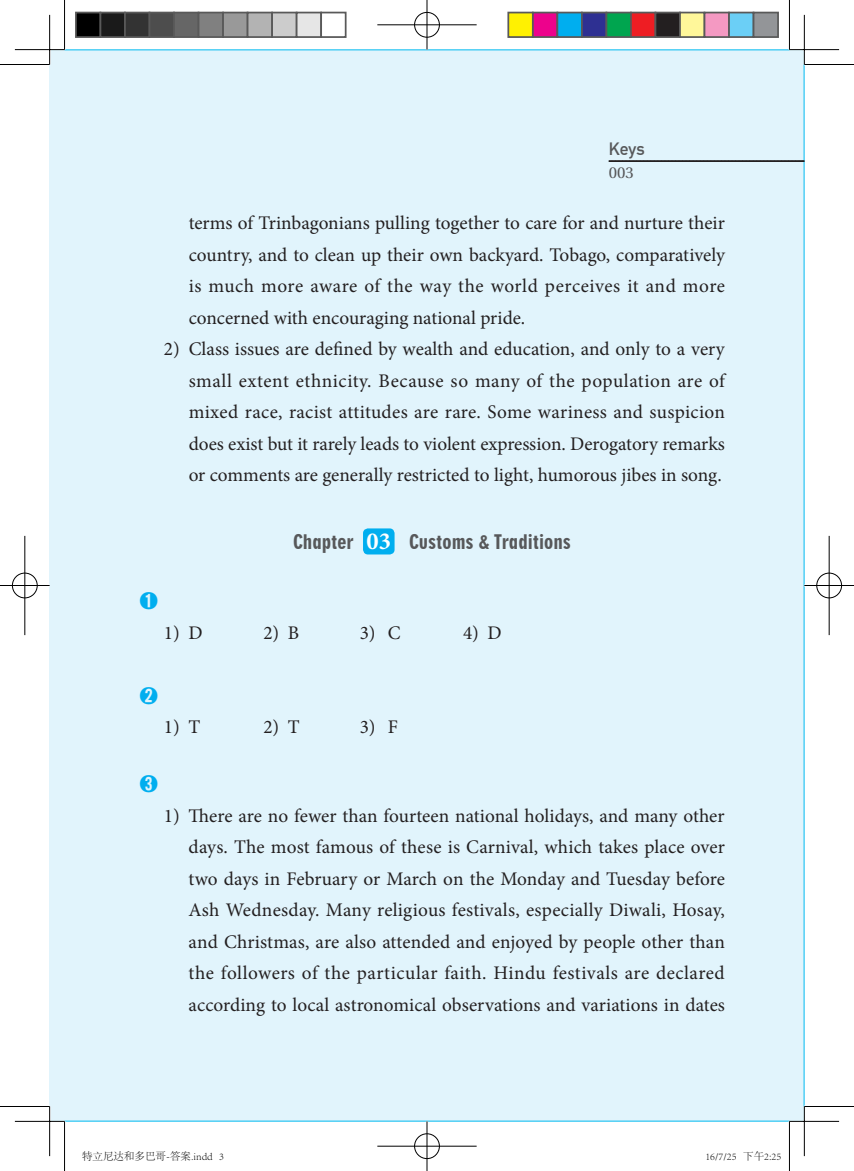
<style>
.page{position:relative;width:854px;height:1171px;background:#fff}
.page>*{position:absolute;margin:0;border:0;box-sizing:border-box;transform-origin:0 0}
.t1{font:19.25px/31.5px "Minion Pro";color:#231f20;text-align:justify}
.t2{font:19.25px "Geometric 706 BT Black Condensed B";color:#57585a}
.t3{font:500 19.25px "Adobe Myungjo Std";color:#00aeef}
.t4{font:700 17.5px "DIN Alternate";color:#57585a}
.t5{font:15.75px "Utopia";color:#57585a}
.t6{font:300 10.5px "Adobe Song Std";color:#000}
.s1{font-family:"Minion Pro";font-weight:700;font-size:24.5px;color:#fff}
</style>
<div class="page">
<div style="left:50px;top:50px;width:754px;height:1071px;background:#e1f4fc"></div>
<svg style="left:608px;top:160px;width:196px;height:2px"></svg>
<div style="left:363px;top:528px;width:31px;height:26px;background:#00aeef;border-radius:5px"></div>
<hr style="left:15px;top:49px;width:49px;height:2px;background:#fff">
<hr style="left:789px;top:49px;width:49px;height:2px;background:#fff">
<hr style="left:15px;top:1120px;width:49px;height:2px;background:#fff">
<hr style="left:789px;top:1120px;width:49px;height:2px;background:#fff">
<hr style="left:49px;top:15px;width:2px;height:49px;background:#fff">
<hr style="left:49px;top:1106px;width:2px;height:50px;background:#fff">
<hr style="left:0;top:64px;width:50px;height:1px;background:#000">
<hr style="left:804px;top:64px;width:49px;height:1px;background:#000">
<hr style="left:0;top:1106px;width:50px;height:1px;background:#000">
<hr style="left:804px;top:1106px;width:49px;height:1px;background:#000">
<hr style="left:64px;top:0;width:1px;height:50px;background:#000">
<hr style="left:64px;top:1121px;width:1px;height:50px;background:#000">
<hr style="left:788px;top:0;width:1px;height:50px;background:#000">
<hr style="left:788px;top:1121px;width:1px;height:50px;background:#000">
<hr style="left:15px;top:49px;width:49px;height:1px;background:#000">
<hr style="left:789px;top:49px;width:49px;height:1px;background:#000">
<hr style="left:15px;top:1121px;width:49px;height:1px;background:#000">
<hr style="left:789px;top:1121px;width:49px;height:1px;background:#000">
<hr style="left:49px;top:15px;width:1px;height:49px;background:#000">
<hr style="left:49px;top:1106px;width:1px;height:50px;background:#000">
<hr style="left:803px;top:15px;width:1px;height:49px;background:#000">
<hr style="left:803px;top:1106px;width:1px;height:50px;background:#000">
<div style="left:413px;top:11px;width:27px;height:27px;border:2px solid #fff;border-radius:50%"></div>
<hr style="left:377px;top:24px;width:99px;height:2px;background:#fff">
<hr style="left:426px;top:0;width:2px;height:50px;background:#fff">
<div style="left:414px;top:12px;width:25px;height:25px;border:1px solid #000;border-radius:50%"></div>
<hr style="left:377px;top:25px;width:99px;height:1px;background:#000">
<hr style="left:426px;top:0;width:1px;height:50px;background:#000">
<div style="left:413px;top:1132px;width:27px;height:27px;border:2px solid #fff;border-radius:50%"></div>
<hr style="left:377px;top:1145px;width:99px;height:2px;background:#fff">
<hr style="left:426px;top:1121px;width:2px;height:50px;background:#fff">
<div style="left:414px;top:1133px;width:25px;height:26px;border:1px solid #000;border-radius:50%"></div>
<hr style="left:377px;top:1146px;width:99px;height:1px;background:#000">
<hr style="left:426px;top:1121px;width:1px;height:50px;background:#000">
<div style="left:11px;top:572px;width:27px;height:27px;border:2px solid #fff;border-radius:50%"></div>
<hr style="left:0;top:584px;width:50px;height:2px;background:#fff">
<hr style="left:24px;top:536px;width:2px;height:99px;background:#fff">
<div style="left:12px;top:573px;width:25px;height:25px;border:1px solid #000;border-radius:50%"></div>
<hr style="left:0;top:585px;width:50px;height:1px;background:#000">
<hr style="left:25px;top:536px;width:1px;height:99px;background:#000">
<div style="left:815px;top:572px;width:27px;height:27px;border:2px solid #fff;border-radius:50%"></div>
<hr style="left:804px;top:584px;width:49px;height:2px;background:#fff">
<hr style="left:827px;top:536px;width:3px;height:99px;background:#fff">
<div style="left:816px;top:573px;width:25px;height:25px;border:1px solid #000;border-radius:50%"></div>
<hr style="left:804px;top:585px;width:49px;height:1px;background:#000">
<hr style="left:828px;top:536px;width:1px;height:99px;background:#000">
<div style="left:76px;top:13px;width:24px;height:24px;background:#000"></div>
<div style="left:75px;top:12px;width:26px;height:26px;border:2px solid #595959"></div>
<div style="left:100px;top:13px;width:25px;height:24px;background:#1a1a1a"></div>
<div style="left:99px;top:12px;width:27px;height:26px;border:2px solid #595959"></div>
<div style="left:125px;top:13px;width:24px;height:24px;background:#333"></div>
<div style="left:124px;top:12px;width:26px;height:26px;border:2px solid #595959"></div>
<div style="left:149px;top:13px;width:25px;height:24px;background:#4d4d4d"></div>
<div style="left:148px;top:12px;width:27px;height:26px;border:2px solid #595959"></div>
<div style="left:174px;top:13px;width:24px;height:24px;background:#666"></div>
<div style="left:173px;top:12px;width:26px;height:26px;border:2px solid #595959"></div>
<div style="left:198px;top:13px;width:25px;height:24px;background:#808080"></div>
<div style="left:197px;top:12px;width:27px;height:26px;border:2px solid #595959"></div>
<div style="left:223px;top:13px;width:24px;height:24px;background:#999"></div>
<div style="left:222px;top:12px;width:26px;height:26px;border:2px solid #595959"></div>
<div style="left:247px;top:13px;width:25px;height:24px;background:#b3b3b3"></div>
<div style="left:246px;top:12px;width:27px;height:26px;border:2px solid #595959"></div>
<div style="left:272px;top:13px;width:24px;height:24px;background:#ccc"></div>
<div style="left:271px;top:12px;width:26px;height:26px;border:2px solid #595959"></div>
<div style="left:296px;top:13px;width:25px;height:24px;background:#e6e6e6"></div>
<div style="left:295px;top:12px;width:27px;height:26px;border:2px solid #595959"></div>
<div style="left:320px;top:12px;width:26px;height:26px;border:2px solid #595959"></div>
<div style="left:508px;top:13px;width:24px;height:24px;background:#fff101"></div>
<div style="left:507px;top:12px;width:26px;height:26px;border:2px solid #595959"></div>
<div style="left:532px;top:13px;width:25px;height:24px;background:#ed028c"></div>
<div style="left:531px;top:12px;width:27px;height:26px;border:2px solid #595959"></div>
<div style="left:557px;top:13px;width:24px;height:24px;background:#00aeef"></div>
<div style="left:556px;top:12px;width:26px;height:26px;border:2px solid #595959"></div>
<div style="left:581px;top:13px;width:25px;height:24px;background:#2e3092"></div>
<div style="left:580px;top:12px;width:27px;height:26px;border:2px solid #595959"></div>
<div style="left:606px;top:13px;width:24px;height:24px;background:#00a54f"></div>
<div style="left:605px;top:12px;width:26px;height:26px;border:2px solid #595959"></div>
<div style="left:630px;top:13px;width:25px;height:24px;background:#ee1d23"></div>
<div style="left:629px;top:12px;width:27px;height:26px;border:2px solid #595959"></div>
<div style="left:655px;top:13px;width:24px;height:24px;background:#231f20"></div>
<div style="left:654px;top:12px;width:26px;height:26px;border:2px solid #595959"></div>
<div style="left:679px;top:13px;width:25px;height:24px;background:#fff79a"></div>
<div style="left:678px;top:12px;width:27px;height:26px;border:2px solid #595959"></div>
<div style="left:704px;top:13px;width:24px;height:24px;background:#f499c2"></div>
<div style="left:703px;top:12px;width:26px;height:26px;border:2px solid #595959"></div>
<div style="left:728px;top:13px;width:25px;height:24px;background:#6bcff6"></div>
<div style="left:727px;top:12px;width:27px;height:26px;border:2px solid #595959"></div>
<div style="left:753px;top:13px;width:24px;height:24px;background:#939598"></div>
<div style="left:752px;top:12px;width:26px;height:26px;border:2px solid #595959"></div>
<p class="t4" style="left:608px;top:136px;width:37px">Keys</p>
<p class="t5" style="left:608px;top:164px;width:27px">003</p>
<p class="t1" style="left:189px;top:207px;width:537px">terms of Trinbagonians pulling together to care for and nurture their country, and to clean up their own backyard. Tobago, comparatively is much more aware of the way the world perceives it and more concerned with encouraging national pride.</p>
<p class="t1" style="left:189px;top:333px;width:537px;text-indent:-25px">2) Class issues are defined by wealth and education, and only to a very small extent ethnicity. Because so many of the population are of mixed race, racist attitudes are rare. Some wariness and suspicion does exist but it rarely leads to violent expression. Derogatory remarks or comments are generally restricted to light, humorous jibes in song.</p>
<p class="t2" style="left:293px;top:530px;width:279px">Chapter <span class="s1">03</span> Customs &amp; Traditions</p>
<p class="t3" style="left:139px;top:591px;width:21px">➊</p>
<p class="t1" style="left:164px;top:617px;width:40px">1) D</p>
<p class="t1" style="left:263px;top:617px;width:37px">2) B</p>
<p class="t1" style="left:359px;top:617px;width:42px">3) C</p>
<p class="t1" style="left:463px;top:617px;width:40px">4) D</p>
<p class="t3" style="left:139px;top:686px;width:21px">➋</p>
<p class="t1" style="left:164px;top:711px;width:38px">1) T</p>
<p class="t1" style="left:263px;top:711px;width:38px">2) T</p>
<p class="t1" style="left:359px;top:711px;width:40px">3) F</p>
<p class="t3" style="left:139px;top:774px;width:21px">➌</p>
<p class="t1" style="left:188px;top:800px;width:537px;text-indent:-25px">1) There are no fewer than fourteen national holidays, and many other days. The most famous of these is Carnival, which takes place over two days in February or March on the Monday and Tuesday before Ash Wednesday. Many religious festivals, especially Diwali, Hosay, and Christmas, are also attended and enjoyed by people other than the followers of the particular faith. Hindu festivals are declared according to local astronomical observations and variations in dates</p>
<p class="t6" style="left:82px;top:1151px;width:143px">特立尼达和多巴哥-答案.indd 3</p>
<p class="t6" style="left:705px;top:1151px;width:77px">16/7/25 下午2:25</p>
</div>
